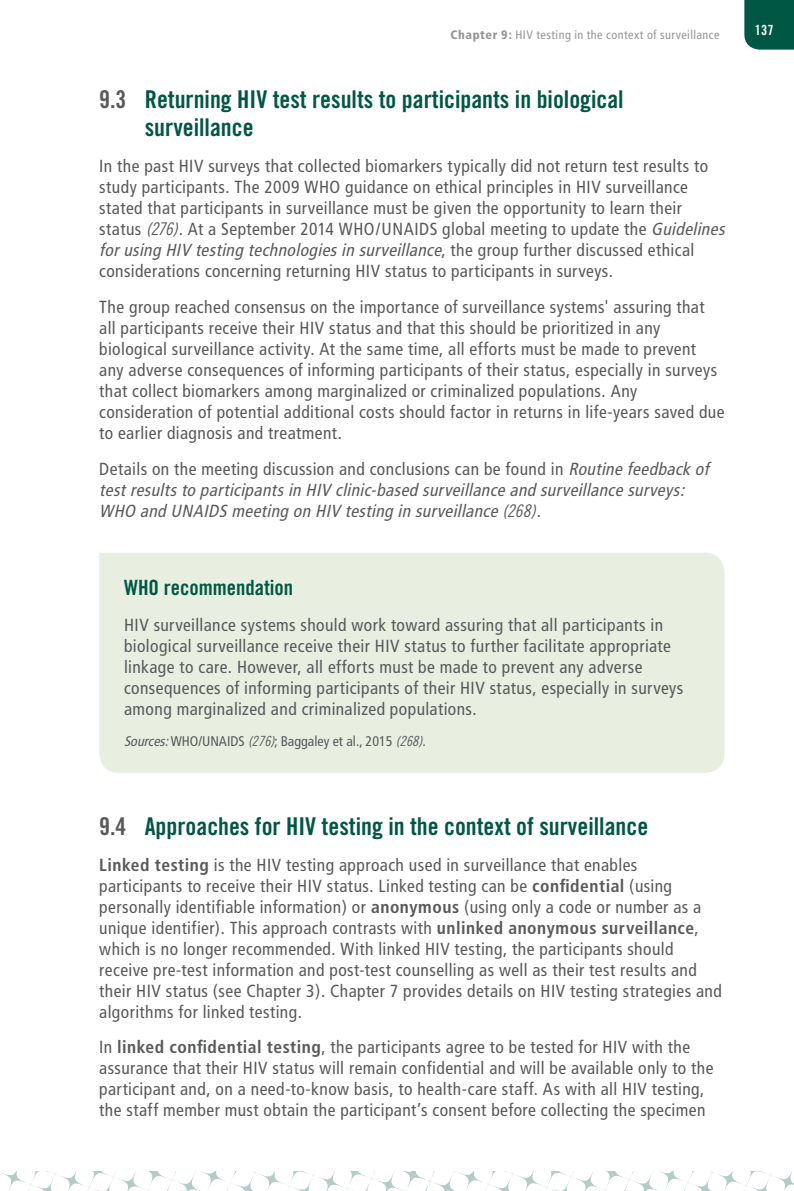
<style>
.page{position:relative;width:794px;height:1191px;background:#fff}
.page>*{position:absolute;margin:0;border:0;box-sizing:border-box;transform-origin:0 0}
.t1{font:24.5px/28px "Trade Gothic Bold Cond Twenty";color:#005744}
.t2{font:21px "Trade Gothic Bold Cond Twenty";color:#005744}
.t3{font:condensed 17.5px/21px "Frutiger";letter-spacing:.025em;color:#58595b}
.t4{font:italic condensed 17.5px/21px "Frutiger";color:#58595b}
.t5{font:condensed 14px "Frutiger";color:#58595b}
.t6{font:14px "Trade Gothic Bold Cond Twenty";color:#fff}
.t7{font:condensed 12.25px "Frutiger";letter-spacing:.035em;color:#939598}
.s1{font-weight:900}
.s2{color:#58595b}
.s3{font-family:"Trade Gothic Cond Eighteen Obl";font-stretch:normal}
.s4{font-style:italic}
.s5{font-style:normal}
.s6{font-family:"Trade Gothic Cond Eighteen Obl";font-style:normal;font-stretch:normal}
.s7{font-weight:700}
</style>
<div class="page">
<div style="left:744px;top:0;width:50px;height:50px;background:#005744"></div>
<svg style="left:2px;top:1171px;width:792px;height:20px"></svg>
<div style="left:99px;top:553px;width:625px;height:220px;background:#e8efe1"></div>
<p class="t7" style="left:450px;top:28px;width:270px"><span class="s1">Chapter 9:</span> HIV testing in the context of surveillance</p>
<h1 class="t1" style="left:145px;top:85px;width:480px;text-indent:-45px"><span class="s2">9.3</span> Returning HIV test results to participants in biological surveillance</h1>
<p class="t3" style="left:99px;top:155px;width:631px">In the past HIV surveys that collected biomarkers typically did not return test results to study participants. The 2009 WHO guidance on ethical principles in HIV surveillance stated that participants in surveillance must be given the opportunity to learn their<br>status <span class="s3">(276)</span>. At a September 2014 WHO/UNAIDS global meeting to update the <span class="s4">Guidelines forusing HIV testing technologiesin surveillance</span>, t h e g r o u p f u r t h e r d i s c u s s e d e t h i c a l considerations concerning returning HIV status to participants in surveys.</p>
<p class="t3" style="left:99px;top:296px;width:627px">The group reached consensus on the importance of surveillance systems' assuring that all participants receive their HIV status and that this should be prioritized in any biological surveillance activity. At the same time, all efforts must be made to prevent any adverse consequences of informing participants of their status, especially in surveys that collect biomarkers among marginalized or criminalized populations. Any consideration of potential additional costs should factor in returns in life-years saved due to earlier diagnosis and treatment.</p>
<p class="t4" style="left:99px;top:458px;width:615px"><span class="s5">Details on the meeting discussion and conclusions can be found in</span> Routine feedback of testresultsto participantsin HIV clinic-based surveillance and surveillance surveys:<br>WHO and UNAIDS meeting on HIV testing in surveillance <span class="s6">(268)</span> <span class="s5">.</span></p>
<p class="t2" style="left:124px;top:575px;width:171px">WHO recommendation</p>
<p class="t3" style="left:124px;top:615px;width:561px">HIV surveillance systems should work toward assuring that all participants in biological surveillance receive their HIV status to further facilitate appropriate linkage to care. However, all efforts must be made to prevent any adverse consequences of informing participants of their HIV status, especially in surveys among marginalized and criminalized populations.</p>
<p class="t5" style="left:124px;top:733px;width:303px"><span class="s4">Sources:</span>WHO/UNAIDS <span class="s3">(276)</span>; Baggaley et al., 2015 <span class="s3">(268)</span>.</p>
<h1 class="t1" style="left:99px;top:811px;width:550px"><span class="s2">9.4</span> Approaches for HIV testing in the context of surveillance</h1>
<p class="t3" style="left:99px;top:854px;width:624px"><span class="s7">Linked testing</span> is the HIV testing approach used in surveillance that enables participants to receive their HIV status. Linked testing can be <span class="s7">confidential</span> (using personally identifiable information) or <span class="s7">anonymous</span> (using only a code or number as a unique identifier). This approach contrasts with <span class="s7">unlinked anonymous surveillance</span>, which is no longer recommended. With linked HIV testing, the participants should receive pre-test information and post-test counselling as well as their test results and their HIV status (see Chapter 3). Chapter 7 provides details on HIV testing strategies and algorithms for linked testing.</p>
<p class="t3" style="left:99px;top:1037px;width:616px">In <span class="s7">linked confidential testing</span>, the participants agree to be tested for HIV with the assurance that their HIV status will remain confidential and will be available only to the participant and, on a need-to-know basis, to health-care staff. As with all HIV testing, the staff member must obtain the participant’s consent before collecting the specimen</p>
<p class="t6" style="left:755px;top:22px;width:20px">137</p>
</div>
